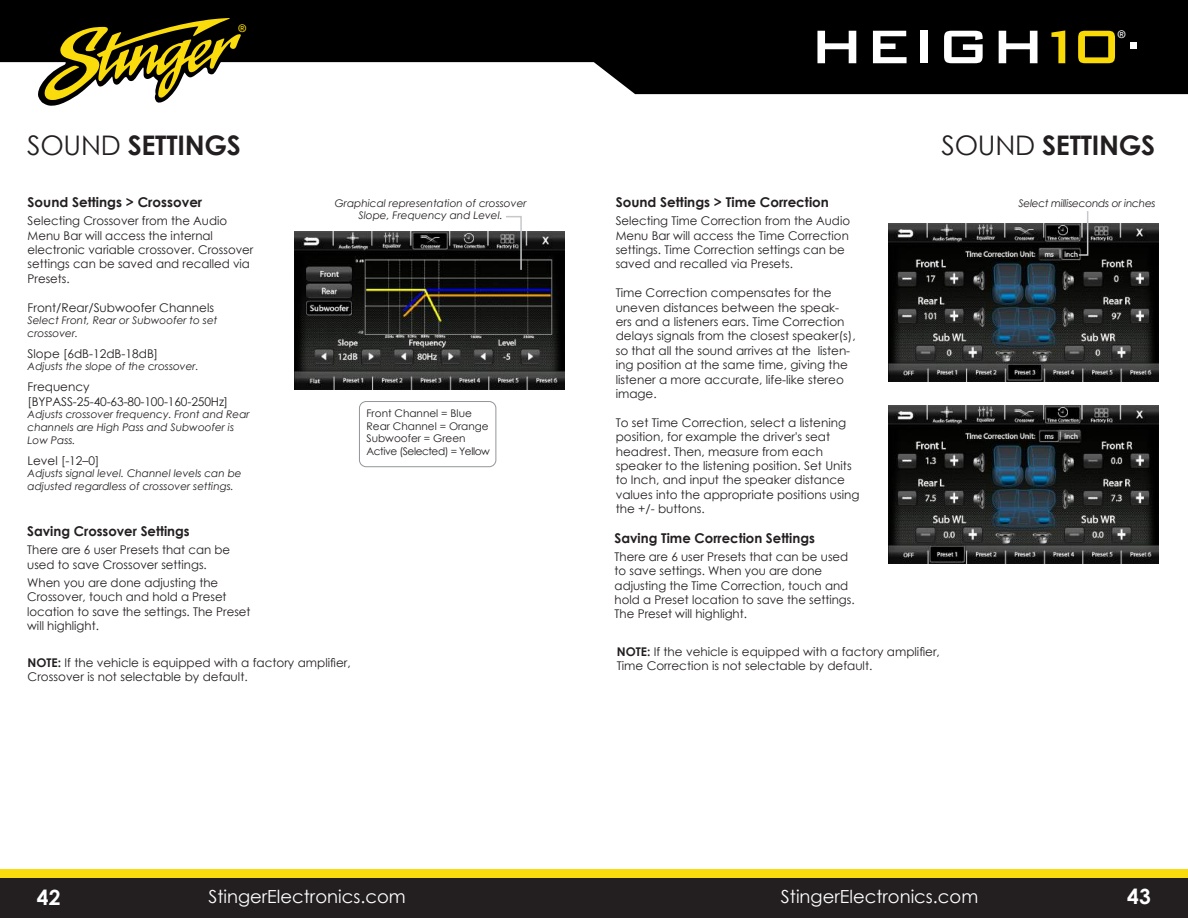
<style>
.page{position:relative;width:1188px;height:918px;background:#fff}
.page>*{position:absolute;margin:0;border:0;box-sizing:border-box;transform-origin:0 0}
.t1{font:700 27px "Century Gothic";letter-spacing:-.01em;color:#231f20}
.t2{font:700 21px "Century Gothic";color:#fff}
.t3{font:18px "Century Gothic";color:#fff}
.t4{font:700 13.5px "Century Gothic";color:#231f20}
.t5{font:12px/14.4px "Century Gothic";color:#231f20}
.t6{font:italic 10.5px/12.6px "Century Gothic";color:#231f20}
.t7{font:10.5px/12.6px "Century Gothic";color:#231f20}
.t8{font:italic 10.5px "Century Gothic";letter-spacing:-.02em;color:#231f20}
.t9{font:500 10.5px "Helvetica Neue";color:#fadb0b}
.t10{font:500 10.5px "Helvetica Neue";color:#fff}
.s1{font-weight:400}
.s2{font-weight:700}
</style>
<div class="page">
<svg style="left:0;top:0;width:1188px;height:94px;background:#252526"></svg>
<svg style="left:38px;top:14px;width:208px;height:92px"></svg>
<svg style="left:817px;top:31px;width:39px;height:32px"></svg>
<svg style="left:873px;top:31px;width:34px;height:32px"></svg>
<div style="left:921px;top:31px;width:7px;height:32px;background:#fff"></div>
<svg style="left:944px;top:31px;width:39px;height:32px"></svg>
<svg style="left:999px;top:31px;width:38px;height:32px"></svg>
<svg style="left:1051px;top:30px;width:14px;height:33px"></svg>
<svg style="left:1078px;top:31px;width:37px;height:32px"></svg>
<div style="left:1130px;top:42px;width:6px;height:7px;background:#fff"></div>
<div style="left:0;top:875px;width:1188px;height:43px;background:#231f20"></div>
<div style="left:0;top:870px;width:1188px;height:8px;background:#fadb0b"></div>
<img style="left:295px;top:231px;width:270px;height:158px">
<img style="left:889px;top:224px;width:270px;height:158px">
<img style="left:889px;top:406px;width:270px;height:158px">
<div style="left:359px;top:401px;width:137px;height:66px;border:1px solid #939598;border-radius:7px"></div>
<svg style="left:504px;top:216px;width:19px;height:55px"></svg>
<svg style="left:1077px;top:211px;width:12px;height:46px"></svg>
<p class="t9" style="left:238px;top:20px;width:10px">®</p>
<p class="t10" style="left:1118px;top:26px;width:10px">®</p>
<h1 class="t1" style="left:27px;top:124px;width:215px"><span class="s1">SOUND</span> SETTINGS</h1>
<h1 class="t1" style="left:942px;top:124px;width:215px"><span class="s1">SOUND</span> SETTINGS</h1>
<p class="t4" style="left:28px;top:192px;width:176px">Sound Settings &gt; Crossover</p>
<p class="t5" style="left:28px;top:213px;width:227px">Selecting Crossover from the Audio<br>Menu Bar will access the internal electronic variable crossover. Crossover settings can be saved and recalled via<br>Presets.</p>
<p class="t5" style="left:28px;top:300px;width:188px">Front/Rear/Subwoofer Channels</p>
<p class="t6" style="left:28px;top:314px;width:191px">Select Front, Rear or Subwoofer to set crossover.</p>
<p class="t5" style="left:28px;top:346px;width:132px">Slope [6dB-12dB-18dB]</p>
<p class="t6" style="left:28px;top:360px;width:173px">Adjusts the slope of the crossover.</p>
<p class="t5" style="left:28px;top:380px;width:202px">Frequency [BYPASS-25-40-63-80-100-160-250Hz]</p>
<p class="t6" style="left:28px;top:408px;width:224px">Adjusts crossover frequency. Front and Rear channels are High Pass and Subwoofer is<br>Low Pass.</p>
<p class="t5" style="left:28px;top:453px;width:73px">Level [-12–0]</p>
<p class="t6" style="left:28px;top:467px;width:216px">Adjusts signal level. Channel levels can be adjusted regardless of crossover settings.</p>
<p class="t4" style="left:27px;top:521px;width:164px">Saving Crossover Settings</p>
<p class="t5" style="left:27px;top:543px;width:205px">There are 6 user Presets that can be used to save Crossover settings.</p>
<p class="t5" style="left:27px;top:575px;width:225px">When you are done adjusting the<br>Crossover, touch and hold a Preset location to save the settings. The Preset will highlight.</p>
<p class="t4" style="left:616px;top:192px;width:215px">Sound Settings &gt; Time Correction</p>
<p class="t5" style="left:616px;top:213px;width:236px">Selecting Time Correction from the Audio Menu Bar will access the Time Correction settings. Time Correction settings can be saved and recalled via Presets.</p>
<p class="t5" style="left:616px;top:285px;width:242px">Time Correction compensates for the uneven distances between the speak&shy;ers and a listeners ears. Time Correction delays signals from the closest speaker(s), so that all the sound arrives at the listen&shy;ing position at the same time, giving the listener a more accurate, life-like stereo image.</p>
<p class="t5" style="left:616px;top:415px;width:245px">To set Time Correction, select a listening position, for example the driver's seat headrest. Then, measure from each speaker to the listening position. Set Units to Inch, and input the speaker distance values into the appropriate positions using the +/- buttons.</p>
<p class="t6" style="left:335px;top:196px;width:193px;text-align:center">Graphical representation of crossover<br>Slope, Frequency and Level.</p>
<p class="t8" style="left:1018px;top:195px;width:139px">Select milliseconds or inches</p>
<p class="t7" style="left:367px;top:407px;width:125px">Front Channel = Blue<br>Rear Channel = Orange<br>Subwoofer = Green<br>Active (Selected) = Yellow</p>
<p class="t4" style="left:615px;top:528px;width:202px">Saving Time Correction Settings</p>
<p class="t5" style="left:615px;top:549px;width:242px">There are 6 user Presets that can be used to save settings. When you are done adjusting the Time Correction, touch and hold a Preset location to save the settings.<br>The Preset will highlight.</p>
<p class="t5" style="left:28px;top:655px;width:325px"><span class="s2">NOTE:</span> If the vehicle is equipped with a factory amplifier,<br>Crossover is not selectable by default.</p>
<p class="t5" style="left:617px;top:644px;width:325px"><span class="s2">NOTE:</span> If the vehicle is equipped with a factory amplifier,<br>Time Correction is not selectable by default.</p>
<h2 class="t2" style="left:37px;top:882px;width:25px">42</h2>
<h3 class="t3" style="left:208px;top:884px;width:199px">StingerElectronics.com</h3>
<h3 class="t3" style="left:781px;top:884px;width:199px">StingerElectronics.com</h3>
<h2 class="t2" style="left:1127px;top:881px;width:25px">43</h2>
</div>
